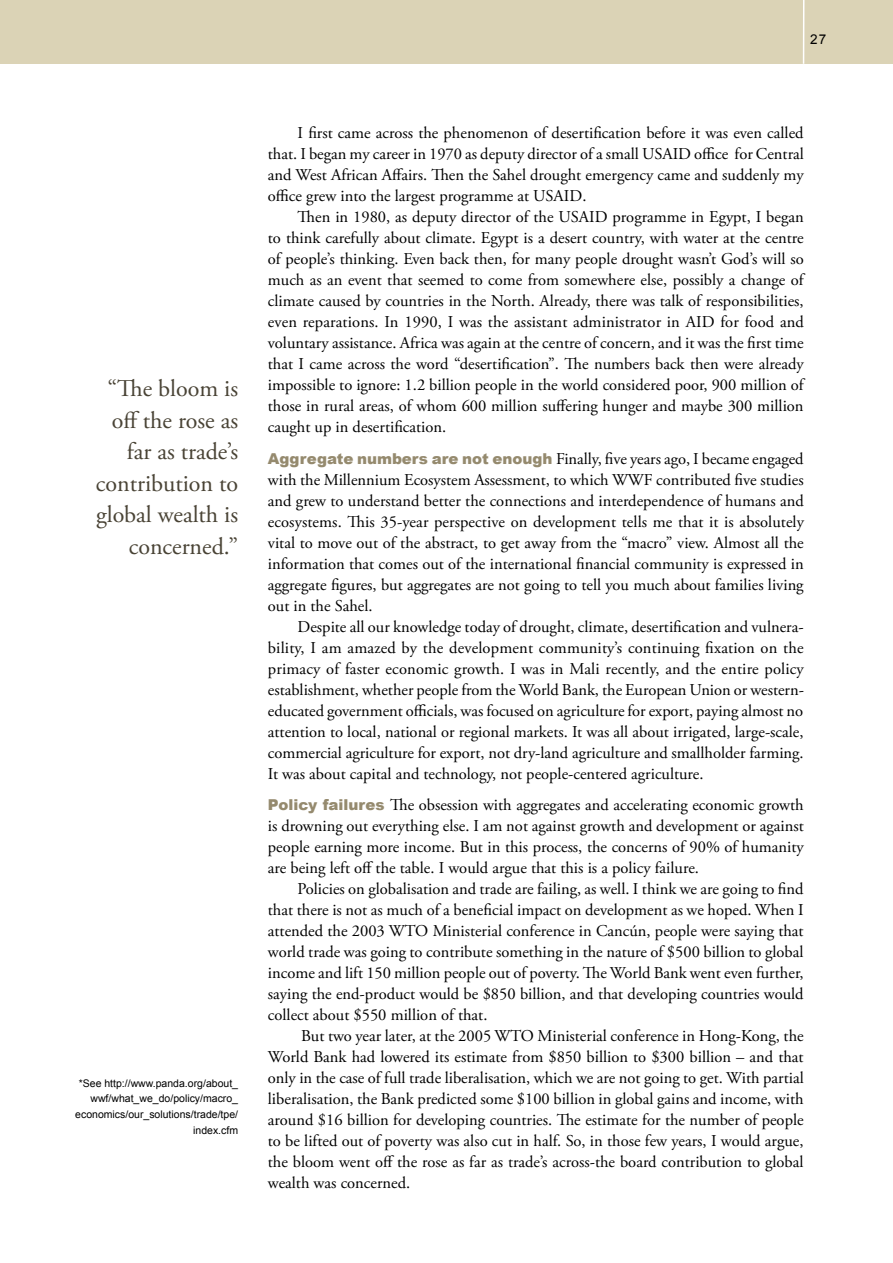
<style>
.page{position:relative;width:893px;height:1263px;background:#fff}
.page>*{position:absolute;margin:0;border:0;box-sizing:border-box;transform-origin:0 0}
.t1{font:24px/31.5px "Adobe Garamond Pro";color:#494335;text-align:right}
.t2{font:16.5px/21px "Adobe Garamond Pro";color:#000;text-align:justify}
.t3{font:13.5px "Arial";color:#000}
.t4{font:10.5px/15.8px "Arial";color:#000;text-align:right}
.s1{font-family:"Arial";font-weight:900;font-size:15px;color:#958a6e}
</style>
<div class="page">
<div style="left:1px;top:0;width:892px;height:63px;background:#dbd3b6"></div>
<hr style="left:803px;top:0;width:1px;height:64px;background:#fff">
<p class="t3" style="left:810px;top:32px;width:18px">27</p>
<h1 class="t1" style="left:96px;top:374px;width:144px">“The bloom is off the rose as far as trade’s contribution to global wealth is concerned.”</h1>
<p class="t4" style="left:75px;top:1075px;width:164px">*See http://www.panda.org/about_ wwf/what_we_do/policy/macro_ economics/our_solutions/trade/tpe/ index.cfm</p>
<p class="t2" style="left:268px;top:123px;width:537px;text-indent:30px">I first came across the phenomenon of desertification before it was even called that. I began my career in 1970 as deputy director of a small USAID office for Central and West African Affairs. Then the Sahel drought emergency came and suddenly my office grew into the largest programme at USAID.</p>
<p class="t2" style="left:268px;top:207px;width:538px;text-indent:30px">Then in 1980, as deputy director of the USAID programme in Egypt, I began to think carefully about climate. Egypt is a desert country, with water at the centre of people’s thinking. Even back then, for many people drought wasn’t God’s will so much as an event that seemed to come from somewhere else, possibly a change of climate caused by countries in the North. Already, there was talk of responsibilities, even reparations. In 1990, I was the assistant administrator in AID for food and voluntary assistance. Africa was again at the centre of concern, and it was the first time that I came across the word “desertification”. The numbers back then were already impossible to ignore: 1.2 billion people in the world considered poor, 900 million of those in rural areas, of whom 600 million suffering hunger and maybe 300 million caught up in desertification.</p>
<p class="t2" style="left:268px;top:449px;width:538px"><span class="s1">Aggregate numbers are not enough</span> Finally, five years ago, I became engaged with the Millennium Ecosystem Assessment, to which WWF contributed five studies and grew to understand better the connections and interdependence of humans and ecosystems. This 35-year perspective on development tells me that it is absolutely vital to move out of the abstract, to get away from the “macro” view. Almost all the information that comes out of the international financial community is expressed in aggregate figures, but aggregates are not going to tell you much about families living out in the Sahel.</p>
<p class="t2" style="left:268px;top:617px;width:538px;text-indent:30px">Despite all our knowledge today of drought, climate, desertification and vulnera&shy;bility, I am amazed by the development community’s continuing fixation on the primacy of faster economic growth. I was in Mali recently, and the entire policy establishment, whether people from the World Bank, the European Union or western&shy;educated government officials, was focused on agriculture for export, paying almost no attention to local, national or regional markets. It was all about irrigated, large-scale, commercial agriculture for export, not dry-land agriculture and smallholder farming.<br>It was about capital and technology, not people-centered agriculture.</p>
<p class="t2" style="left:268px;top:795px;width:537px"><span class="s1">Policy failures</span> The obsession with aggregates and accelerating economic growth is drowning out everything else. I am not against growth and development or against people earning more income. But in this process, the concerns of 90% of humanity are being left off the table. I would argue that this is a policy failure.</p>
<p class="t2" style="left:268px;top:879px;width:537px;text-indent:30px">Policies on globalisation and trade are failing, as well. I think we are going to find that there is not as much of a beneficial impact on development as we hoped. When I attended the 2003 WTO Ministerial conference in Cancún, people were saying that world trade was going to contribute something in the nature of $500 billion to global income and lift 150 million people out of poverty. The World Bank went even further, saying the end-product would be $850 billion, and that developing countries would collect about $550 million of that.</p>
<p class="t2" style="left:268px;top:1026px;width:537px;text-indent:33px">But two year later, at the 2005 WTO Ministerial conference in Hong-Kong, the World Bank had lowered its estimate from $850 billion to $300 billion – and that only in the case of full trade liberalisation, which we are not going to get. With partial liberalisation, the Bank predicted some $100 billion in global gains and income, with around $16 billion for developing countries. The estimate for the number of people to be lifted out of poverty was also cut in half. So, in those few years, I would argue, the bloom went off the rose as far as trade’s across-the board contribution to global wealth was concerned.</p>
</div>
